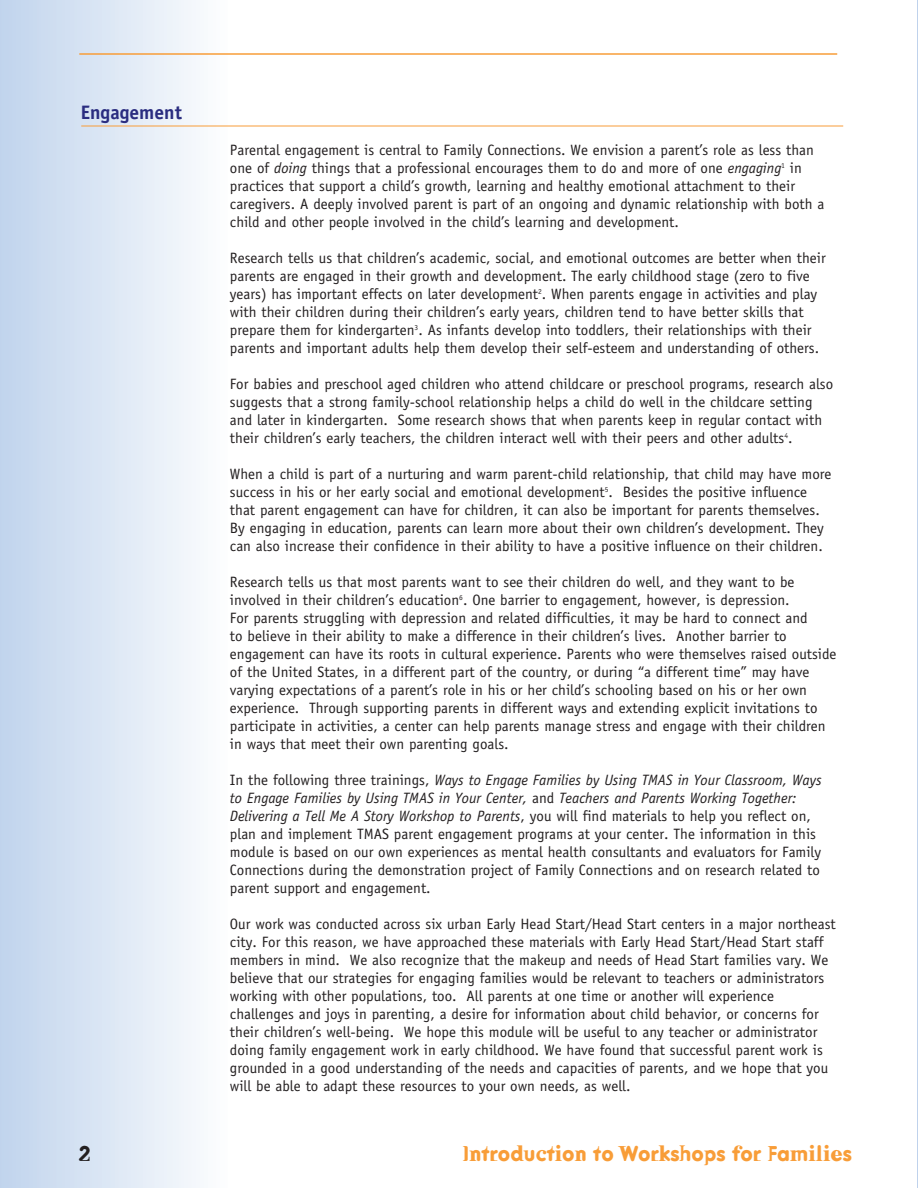
<style>
.page{position:relative;width:918px;height:1188px;background:#fff}
.page>*{position:absolute;margin:0;border:0;box-sizing:border-box;transform-origin:0 0}
.t1{font:700 21px "Dead History";color:#f89d38}
.t2{font:700 21px "Dead History";color:#231f20}
.t3{font:700 19.5px "Officina Sans";color:#2a2d80}
.t4{font:15px/18px "Officina Sans";color:#231f20}
.s1{font-style:italic}
</style>
<div class="page">
<hr style="left:917px;top:0;width:1px;height:1188px;background:#bfd2ec">
<div style="left:0;top:0;width:229px;height:1188px;background:linear-gradient(to right,#c0d3ed,#fdfefe)"></div>
<hr style="left:79px;top:53px;width:758px;height:2px;background:#f89d38">
<hr style="left:81px;top:126px;width:762px;height:1px;background:#f89d38">
<p class="t3" style="left:81px;top:100px;width:103px">Engagement</p>
<p class="t4" style="left:230px;top:141px;width:596px">Parental engagement is central to Family Connections. We envision a parent’s role as less than one of <span class="s1">doing</span> things that a professional encourages them to do and more of one <span class="s1">engaging</span><sup>1</sup> in practices that support a child’s growth, learning and healthy emotional attachment to their caregivers. A deeply involved parent is part of an ongoing and dynamic relationship with both a child and other people involved in the child’s learning and development.</p>
<p class="t4" style="left:230px;top:249px;width:597px">Research tells us that children’s academic, social, and emotional outcomes are better when their parents are engaged in their growth and development. The early childhood stage (zero to five years) has important effects on later development<sup>2</sup>. When parents engage in activities and play with their children during their children’s early years, children tend to have better skills that prepare them for kindergarten<sup>3</sup>. As infants develop into toddlers, their relationships with their parents and important adults help them develop their self-esteem and understanding of others.</p>
<p class="t4" style="left:230px;top:375px;width:605px">For babies and preschool aged children who attend childcare or preschool programs, research also suggests that a strong family-school relationship helps a child do well in the childcare setting and later in kindergarten. Some research shows that when parents keep in regular contact with their children’s early teachers, the children interact well with their peers and other adults<sup>4</sup>.</p>
<p class="t4" style="left:230px;top:465px;width:603px">When a child is part of a nurturing and warm parent-child relationship, that child may have more success in his or her early social and emotional development<sup>5</sup>. Besides the positive influence that parent engagement can have for children, it can also be important for parents themselves.<br>By engaging in education, parents can learn more about their own children’s development. They can also increase their confidence in their ability to have a positive influence on their children.</p>
<p class="t4" style="left:230px;top:573px;width:608px">Research tells us that most parents want to see their children do well, and they want to be involved in their children’s education<sup>6</sup>. One barrier to engagement, however, is depression.<br>For parents struggling with depression and related difficulties, it may be hard to connect and<br>to believe in their ability to make a difference in their children’s lives. Another barrier to engagement can have its roots in cultural experience. Parents who were themselves raised outside of the United States, in a different part of the country, or during “a different time” may have varying expectations of a parent’s role in his or her child’s schooling based on his or her own experience. Through supporting parents in different ways and extending explicit invitations to participate in activities, a center can help parents manage stress and engage with their children in ways that meet their own parenting goals.</p>
<p class="t4" style="left:230px;top:771px;width:593px">In the following three trainings, <span class="s1">Ways to Engage Families by Using TMAS in Your Classroom, Ways to Engage Families by Using TMAS in Your Center,</span> and <span class="s1">Teachers and Parents Working Together:<br>Delivering a Tell Me A Story Workshop to Parents</span>, you will find materials to help you reflect on, plan and implement TMAS parent engagement programs at your center. The information in this module is based on our own experiences as mental health consultants and evaluators for Family Connections during the demonstration project of Family Connections and on research related to parent support and engagement.</p>
<p class="t4" style="left:230px;top:915px;width:607px">Our work was conducted across six urban Early Head Start/Head Start centers in a major northeast city. For this reason, we have approached these materials with Early Head Start/Head Start staff members in mind. We also recognize that the makeup and needs of Head Start families vary. We believe that our strategies for engaging families would be relevant to teachers or administrators working with other populations, too. All parents at one time or another will experience challenges and joys in parenting, a desire for information about child behavior, or concerns for their children’s well-being. We hope this module will be useful to any teacher or administrator doing family engagement work in early childhood. We have found that successful parent work is grounded in a good understanding of the needs and capacities of parents, and we hope that you will be able to adapt these resources to your own needs, as well.</p>
<h1 class="t2" style="left:79px;top:1139px;width:14px">2</h1>
<h1 class="t1" style="left:463px;top:1139px;width:391px">Introduction to Workshops for Families</h1>
</div>
